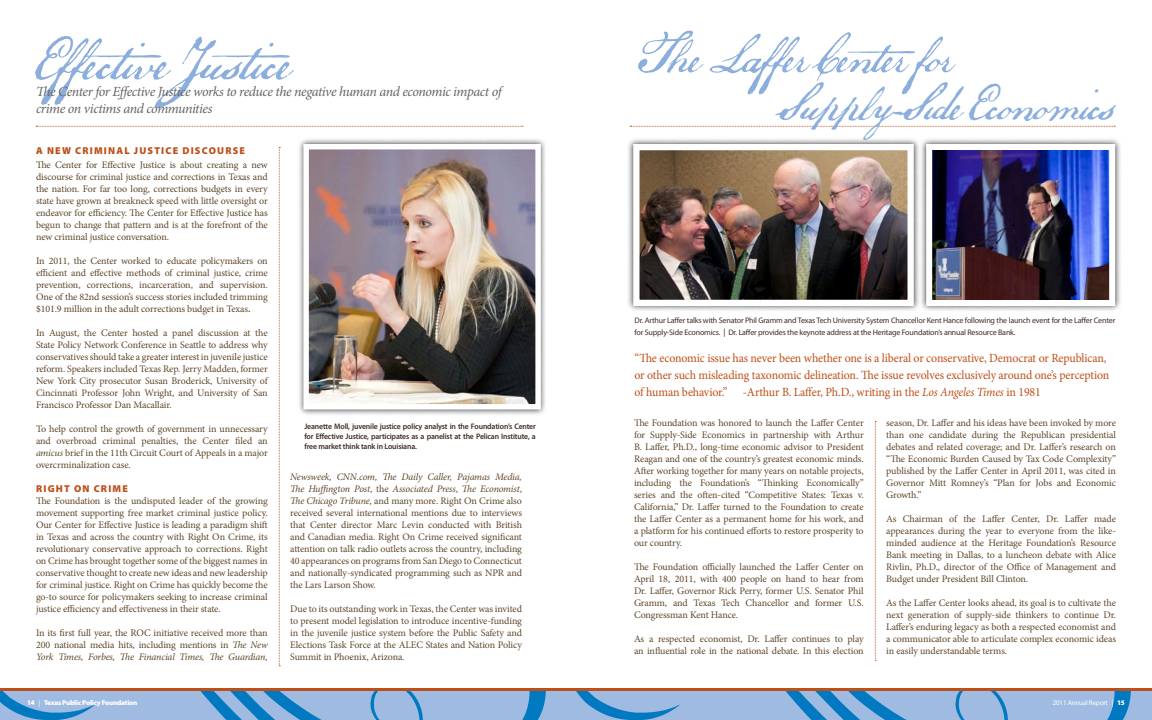
<style>
.page{position:relative;width:1152px;height:720px;background:#fff}
.page>*{position:absolute;margin:0;border:0;box-sizing:border-box;transform-origin:0 0}
.t1{font:60px "P22 Declaration Script";letter-spacing:-.01em;color:#8baedc}
.t2{font:52px "P22 Declaration Script";letter-spacing:-.02em;color:#8baedc}
.t3{font:50px "P22 Declaration Script";letter-spacing:-.02em;color:#8baedc}
.t4{font:italic 14px/16.8px "Minion Pro";letter-spacing:-.035em;color:#636466}
.t5{font:12.5px/17px "Minion Pro";letter-spacing:-.01em;color:#be4f18;scale:.95 1}
.t6{font:10px/12px "Minion Pro";letter-spacing:-.01em;color:#5f462a;text-align:justify}
.t7{font:900 10px "Myriad Pro";letter-spacing:.12em;color:#be4f18}
.t8{font:8px/12px "Myriad Pro";letter-spacing:-.02em;color:#412b23}
.t9{font:600 8px/10px "Myriad Pro";letter-spacing:-.02em;color:#412b23;text-align:justify}
.t10{font:900 7px "Myriad Pro";letter-spacing:-.025em;color:#fff}
.t11{font:7px "Myriad Pro";letter-spacing:-.025em;color:#fff}
.s1{font-weight:600}
.s2{font-style:italic}
.s3{font-family:"Helvetica"}
.s4{font-weight:400}
.s5{font-weight:900}
</style>
<div class="page">
<div style="left:576px;top:689px;width:576px;height:31px;background:#a0bbe2"></div>
<img style="left:576px;top:690px;width:558px;height:30px">
<div style="left:0;top:689px;width:576px;height:31px;background:#a0bbe2"></div>
<img style="left:0;top:690px;width:549px;height:30px">
<svg style="left:279px;top:147px;width:1px;height:519px"></svg>
<svg style="left:36px;top:126px;width:487px;height:1px"></svg>
<svg style="left:875px;top:421px;width:1px;height:240px"></svg>
<svg style="left:630px;top:126px;width:485px;height:1px"></svg>
<div style="left:297px;top:137px;width:250px;height:279px;background:#000;opacity:.75"></div>
<img style="left:309px;top:150px;width:226px;height:254px">
<div style="left:303px;top:144px;width:238px;height:266px;border:5px solid #fff"></div>
<hr style="left:0;top:688px;width:576px;height:2px;background:#be4f18">
<hr style="left:576px;top:688px;width:576px;height:2px;background:#be4f18">
<div style="left:627px;top:137px;width:293px;height:176px;background:#000;opacity:.75"></div>
<img style="left:640px;top:151px;width:267px;height:148px">
<div style="left:633px;top:144px;width:281px;height:162px;border:6px solid #fff"></div>
<div style="left:920px;top:137px;width:202px;height:176px;background:#000;opacity:.75"></div>
<img style="left:933px;top:151px;width:175px;height:148px">
<div style="left:926px;top:144px;width:189px;height:162px;border:6px solid #fff"></div>
<h1 class="t1" style="left:36px;top:24px;width:284px">Effective Justice</h1>
<h3 class="t4" style="left:36px;top:84px;width:467px">The Center for Effective Justice works to reduce the negative human and economic impact of crime on victims and communities</h3>
<p class="t7" style="left:36px;top:143px;width:210px">A NEW CRIMINAL JUSTICE DISCOURSE</p>
<p class="t6" style="left:36px;top:159px;width:233px">The Center for Effective Justice is about creating a new discourse for criminal justice and corrections in Texas and the nation. For far too long, corrections budgets in every state have grown at breakneck speed with little oversight or endeavor for efficiency. The Center for Effective Justice has begun to change that pattern and is at the forefront of the new criminal justice conversation.</p>
<p class="t6" style="left:36px;top:255px;width:233px">In 2011, the Center worked to educate policymakers on efficient and effective methods of criminal justice, crime prevention, corrections, incarceration, and supervision.<br>One of the 82nd session’s success stories included trimming $101.9 million in the adult corrections budget in Texas<span class="s1">.</span></p>
<p class="t6" style="left:36px;top:327px;width:234px">In August, the Center hosted a panel discussion at the State Policy Network Conference in Seattle to address why conservatives should take a greater interest in juvenile justice reform. Speakers included Texas Rep. Jerry Madden, former New York City prosecutor Susan Broderick, University of Cincinnati Professor John Wright, and University of San Francisco Professor Dan Macallair.</p>
<p class="t6" style="left:36px;top:423px;width:233px">To help control the growth of government in unnecessary and overbroad criminal penalties, the Center filed an <span class="s2">amicus</span> brief in the 11th Circuit Court of Appeals in a major overcrminalization case.</p>
<p class="t7" style="left:36px;top:482px;width:93px">RIGHT ON CRIME</p>
<p class="t6" style="left:36px;top:495px;width:233px">The Foundation is the undisputed leader of the growing movement supporting free market criminal justice policy.<br>Our Center for Effective Justice is leading a paradigm shift in Texas and across the country with Right On Crime, its revolutionary conservative approach to corrections. Right on Crime has brought together some of the biggest names in conservative thought to create new ideas and new leadership for criminal justice. Right on Crime has quickly become the go-to source for policymakers seeking to increase criminal justice efficiency and effectiveness in their state.</p>
<p class="t6" style="left:36px;top:627px;width:233px">In its first full year, the ROC initiative received more than 200 national media hits, including mentions in <span class="s2">The New York Times, Forbes, The Financial Times, The Guardian,</span></p>
<p class="t9" style="left:304px;top:421px;width:233px">Jeanette Moll, juvenile justice policy analyst in the Foundation’s Center for Effective Justice, participates as a panelist at the Pelican Institute, a free market think tank in Louisiana.</p>
<p class="t6" style="left:290px;top:471px;width:233px"><span class="s2">Newsweek, CNN.com, The Daily Caller, Pajamas Media, The Huffington Post</span>, the <span class="s2">Associated Press</span>, <span class="s2">The Economist</span>, <span class="s2">The Chicago Tribune,</span> and many more. Right On Crime also received several international mentions due to interviews that Center director Marc Levin conducted with British and Canadian media. Right On Crime received significant attention on talk radio outlets across the country, including 40 appearances on programs from San Diego to Connecticut and nationally-syndicated programming such as NPR and the Lars Larson Show.</p>
<p class="t6" style="left:290px;top:603px;width:233px">Due to its outstanding work in Texas, the Center was invited to present model legislation to introduce incentive-funding in the juvenile justice system before the Public Safety and Elections Task Force at the ALEC States and Nation Policy Summit in Phoenix, Arizona.</p>
<h2 class="t2" style="left:638px;top:24px;width:319px">The Laffer Center for</h2>
<h3 class="t3" style="left:778px;top:74px;width:338px">Supply-Side Economics</h3>
<p class="t8" style="left:634px;top:315px;width:482px">Dr. Arthur Laffer talks with Senator Phil Gramm and Texas Tech University System Chancellor Kent Hance following the launch event for the Laffer Center for Supply-Side Economics. <span class="s3">|</span> Dr. Laffer provides the keynote address at the Heritage Foundation’s annual Resource Bank.</p>
<p class="t5" style="left:634px;top:350px;width:501px">“The economic issue has never been whether one is a liberal or conservative, Democrat or Republican, or other such misleading taxonomic delineation. The issue revolves exclusively around one’s perception of human behavior.” -Arthur B. Laffer, Ph.D., writing in the <span class="s2">Los Angeles Times</span> in 1981</p>
<p class="t6" style="left:634px;top:417px;width:231px">The Foundation was honored to launch the Laffer Center for Supply-Side Economics in partnership with Arthur B. Laffer, Ph.D., long-time economic advisor to President Reagan and one of the country’s greatest economic minds.<br>After working together for many years on notable projects, including the Foundation’s “Thinking Economically” series and the often-cited “Competitive States: Texas v.<br>California,” Dr. Laffer turned to the Foundation to create the Laffer Center as a permanent home for his work, and a platform for his continued efforts to restore prosperity to our country.</p>
<p class="t6" style="left:634px;top:561px;width:231px">The Foundation officially launched the Laffer Center on April 18, 2011, with 400 people on hand to hear from Dr. Laffer, Governor Rick Perry, former U.S. Senator Phil Gramm, and Texas Tech Chancellor and former U.S.<br>Congressman Kent Hance.</p>
<p class="t6" style="left:634px;top:633px;width:231px">As a respected economist, Dr. Laffer continues to play an influential role in the national debate. In this election</p>
<p class="t6" style="left:886px;top:417px;width:231px">season, Dr. Laffer and his ideas have been invoked by more than one candidate during the Republican presidential debates and related coverage; and Dr. Laffer’s research on “The Economic Burden Caused by Tax Code Complexity” published by the Laffer Center in April 2011, was cited in Governor Mitt Romney’s “Plan for Jobs and Economic Growth.”</p>
<p class="t6" style="left:886px;top:513px;width:231px">As Chairman of the Laffer Center, Dr. Laffer made appearances during the year to everyone from the like&shy;minded audience at the Heritage Foundation’s Resource Bank meeting in Dallas, to a luncheon debate with Alice Rivlin, Ph.D., director of the Office of Management and Budget under President Bill Clinton.</p>
<p class="t6" style="left:886px;top:597px;width:231px">As the Laffer Center looks ahead, its goal is to cultivate the next generation of supply-side thinkers to continue Dr.<br>Laffer’s enduring legacy as both a respected economist and a communicator able to articulate complex economic ideas in easily understandable terms.</p>
<p class="t10" style="left:27px;top:698px;width:112px">14 <span class="s4">|</span> TEXAS PUBLIC POLICY FOUNDATION</p>
<p class="t11" style="left:1053px;top:698px;width:74px">2011 Annual Report | <span class="s5">15</span></p>
</div>
